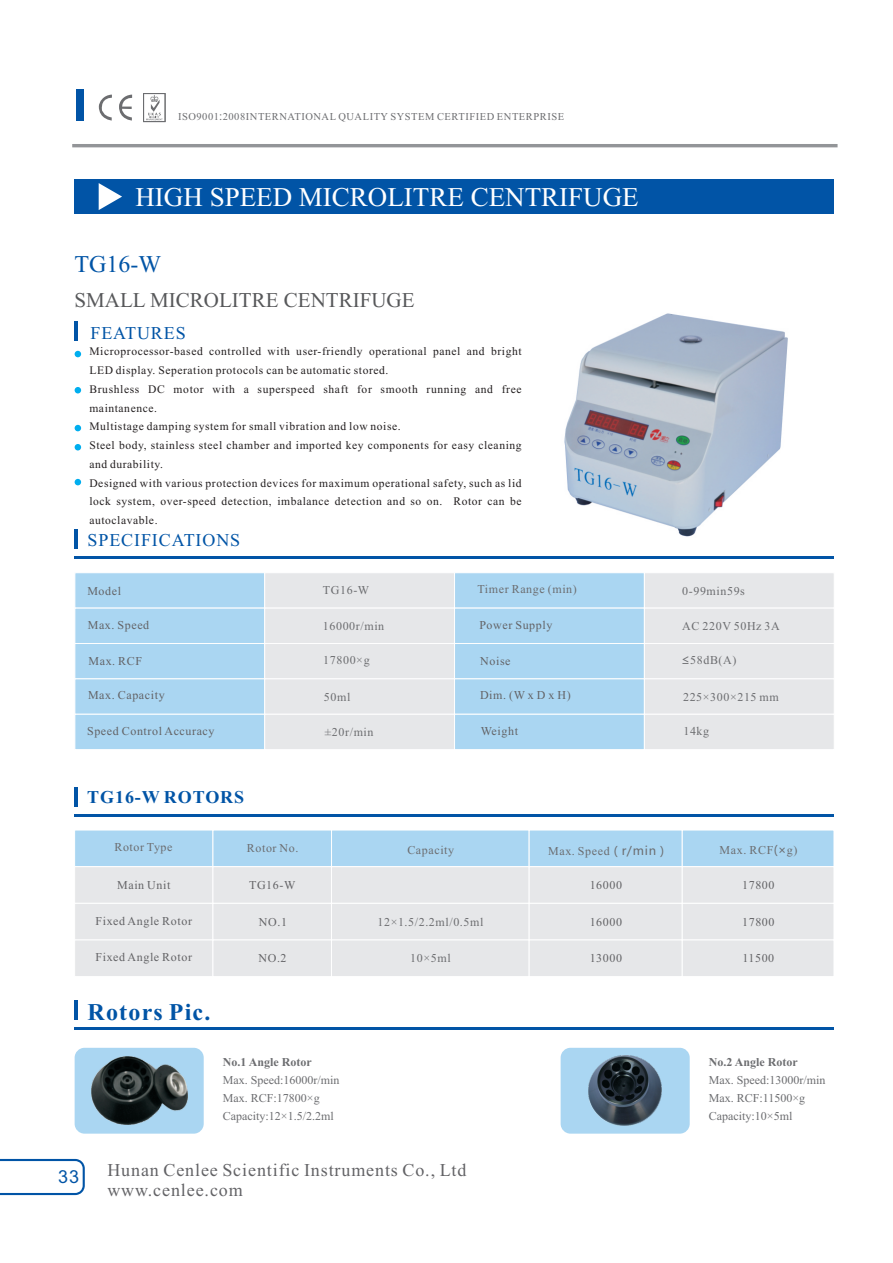
<style>
.page{position:relative;width:893px;height:1263px;background:#fff}
.page>*{position:absolute;margin:0;border:0;box-sizing:border-box;transform-origin:0 0}
.t1{font:27px "Times New Roman";color:#fff}
.t2{font:700 24px "Times New Roman";letter-spacing:.05em;color:#0154a6}
.t3{font:24px "Times New Roman";color:#0154a6}
.t4{font:21px "Times New Roman";color:#57585a}
.t5{font:18px/20px "Times New Roman";letter-spacing:.05em;color:#636366}
.t6{font:18px "Times New Roman";letter-spacing:.05em;color:#0154a6}
.t7{font:700 18px "Times New Roman";letter-spacing:.05em;color:#0154a6}
.t8{font:18px "Arial";color:#0154a6}
.t9{font:12px "Times New Roman";letter-spacing:.05em;color:#6c6d70}
.t10{font:12px "Times New Roman";letter-spacing:.05em;color:#636366}
.t11{font:12px/17.9px "Times New Roman";color:#6c6d70}
.t12{font:700 12px "Times New Roman";color:#6c6d70}
.t13{font:11.55px/18.8px "Times New Roman";letter-spacing:.05em;color:#231f20}
.t14{font:10.5px "Times New Roman";letter-spacing:.05em;color:#6c6d70}
.s1{font-family:"Microsoft Ya Hei"}
</style>
<div class="page">
<svg style="left:0;top:1159px;width:85px;height:36px"></svg>
<div style="left:76px;top:89px;width:8px;height:32px;background:#0154a6"></div>
<svg style="left:99px;top:95px;width:13px;height:26px"></svg>
<svg style="left:119px;top:95px;width:13px;height:26px"></svg>
<div style="left:143px;top:93px;width:22px;height:29px;border:1px solid #6c6d70"></div>
<svg style="left:146px;top:95px;width:17px;height:25px"></svg>
<div style="left:75px;top:179px;width:759px;height:34px;background:#0154a6"></div>
<svg style="left:99px;top:183px;width:23px;height:27px"></svg>
<hr style="left:75px;top:1027px;width:759px;height:3px;background:#0154a6">
<hr style="left:75px;top:1001px;width:3px;height:19px;background:#0154a6">
<hr style="left:75px;top:321px;width:3px;height:19px;background:#0154a6">
<svg style="left:75px;top:351px;width:6px;height:6px"></svg>
<svg style="left:75px;top:387px;width:6px;height:6px"></svg>
<svg style="left:75px;top:425px;width:6px;height:6px"></svg>
<svg style="left:75px;top:444px;width:6px;height:6px"></svg>
<svg style="left:75px;top:479px;width:6px;height:6px"></svg>
<div style="left:75px;top:1048px;width:129px;height:86px;background:#aad6f2;border-radius:10px"></div>
<div style="left:561px;top:1048px;width:129px;height:86px;background:#aad6f2;border-radius:10px"></div>
<img style="left:564px;top:313px;width:224px;height:224px">
<hr style="left:75px;top:530px;width:3px;height:19px;background:#0154a6">
<hr style="left:75px;top:557px;width:759px;height:2px;background:#0154a6">
<svg style="left:75px;top:573px;width:759px;height:176px;background:#c9dfee"></svg>
<hr style="left:75px;top:787px;width:3px;height:19px;background:#0154a6">
<hr style="left:75px;top:814px;width:759px;height:2px;background:#0154a6">
<svg style="left:75px;top:830px;width:759px;height:146px;background:#d8e3eb"></svg>
<img style="left:588px;top:1055px;width:74px;height:71px">
<img style="left:91px;top:1057px;width:96px;height:67px">
<hr style="left:72px;top:144px;width:765px;height:3px;background:#939598">
<p class="t14" style="left:178px;top:113px;width:388px">ISO9001<span class="s1">:</span>2008INTERNATIONAL QUALITY SYSTEM CERTIFIED ENTERPRISE</p>
<h1 class="t1" style="left:135px;top:187px;width:505px">HIGH SPEED MICROLITRE CENTRIFUGE</h1>
<h2 class="t3" style="left:75px;top:256px;width:88px">TG16-W</h2>
<h3 class="t4" style="left:75px;top:292px;width:341px">SMALL MICROLITRE CENTRIFUGE</h3>
<h3 class="t6" style="left:90px;top:326px;width:97px">FEATURES</h3>
<p class="t13" style="left:89px;top:343px;width:434px">Microprocessor-based controlled with user-friendly operational panel and bright LED display. Seperation protocols can be automatic stored.<br>Brushless DC motor with a superspeed shaft for smooth running and free maintanence.<br>Multistage damping system for small vibration and low noise.<br>Steel body, stainless steel chamber and imported key components for easy cleaning and durability.<br>Designed with various protection devices for maximum operational safety, such as lid lock system, over-speed detection, imbalance detection and so on. Rotor can be autoclavable.</p>
<h3 class="t6" style="left:88px;top:533px;width:154px">SPECIFICATIONS</h3>
<p class="t10" style="left:87px;top:586px;width:35px">Model</p>
<p class="t9" style="left:323px;top:586px;width:48px">TG16-W</p>
<p class="t9" style="left:477px;top:585px;width:101px">Timer Range (min)</p>
<p class="t9" style="left:682px;top:586px;width:64px">0-99min59s</p>
<p class="t10" style="left:88px;top:620px;width:63px">Max. Speed</p>
<p class="t10" style="left:88px;top:657px;width:55px">Max. RCF</p>
<p class="t10" style="left:88px;top:691px;width:78px">Max. Capacity</p>
<p class="t10" style="left:87px;top:726px;width:129px">Speed Control Accuracy</p>
<p class="t9" style="left:323px;top:621px;width:63px">16000r/min</p>
<p class="t9" style="left:323px;top:656px;width:48px">17800×g</p>
<p class="t9" style="left:324px;top:692px;width:28px">50ml</p>
<p class="t9" style="left:325px;top:728px;width:50px">±20r/min</p>
<p class="t10" style="left:479px;top:620px;width:75px">Power Supply</p>
<p class="t10" style="left:480px;top:657px;width:32px">Noise</p>
<p class="t10" style="left:480px;top:691px;width:92px">Dim. (W x D x H)</p>
<p class="t10" style="left:481px;top:726px;width:39px">Weight</p>
<p class="t9" style="left:682px;top:621px;width:99px">AC 220V 50Hz 3A</p>
<p class="t9" style="left:681px;top:656px;width:57px"><span class="s1">≤</span>58dB(A)</p>
<p class="t9" style="left:683px;top:692px;width:97px">225×300×215 mm</p>
<p class="t9" style="left:683px;top:726px;width:27px">14kg</p>
<h3 class="t7" style="left:87px;top:791px;width:158px">TG16-W ROTORS</h3>
<p class="t9" style="left:114px;top:843px;width:60px">Rotor Type</p>
<p class="t9" style="left:247px;top:844px;width:53px">Rotor No.</p>
<p class="t9" style="left:407px;top:846px;width:48px">Capacity</p>
<p class="t9" style="left:548px;top:846px;width:121px">Max. Speed<span class="s1">（r/min）</span></p>
<p class="t9" style="left:720px;top:845px;width:79px">Max. RCF<span class="s1">(×</span>g)</p>
<p class="t10" style="left:117px;top:881px;width:55px">Main Unit</p>
<p class="t10" style="left:95px;top:916px;width:98px">Fixed Angle Rotor</p>
<p class="t10" style="left:95px;top:953px;width:98px">Fixed Angle Rotor</p>
<p class="t10" style="left:249px;top:881px;width:48px">TG16-W</p>
<p class="t10" style="left:259px;top:917px;width:30px">NO.1</p>
<p class="t10" style="left:258px;top:954px;width:30px">NO.2</p>
<h2 class="t2" style="left:88px;top:1003px;width:124px">Rotors Pic.</h2>
<p class="t12" style="left:223px;top:1058px;width:90px">No.1 Angle Rotor</p>
<p class="t11" style="left:223px;top:1072px;width:118px">Max. Speed:16000r/min<br>Max. RCF:17800×g<br>Capacity:12×1.5/2.2ml</p>
<p class="t9" style="left:377px;top:917px;width:107px">12×1.5/2.2ml/0.5ml</p>
<p class="t9" style="left:410px;top:954px;width:42px">10×5ml</p>
<h3 class="t8" style="left:58px;top:1170px;width:23px">33</h3>
<h3 class="t5" style="left:107px;top:1162px;width:361px">Hunan Cenlee Scientific Instruments Co., Ltd www.cenlee.com</h3>
<p class="t10" style="left:590px;top:881px;width:34px">16000</p>
<p class="t10" style="left:590px;top:917px;width:34px">16000</p>
<p class="t10" style="left:590px;top:954px;width:34px">13000</p>
<p class="t10" style="left:742px;top:881px;width:34px">17800</p>
<p class="t10" style="left:742px;top:917px;width:34px">17800</p>
<p class="t10" style="left:742px;top:954px;width:33px">11500</p>
<p class="t12" style="left:709px;top:1058px;width:90px">No.2 Angle Rotor</p>
<p class="t11" style="left:709px;top:1072px;width:118px">Max. Speed:13000r/min<br>Max. RCF:11500×g<br>Capacity:10×5ml</p>
</div>
